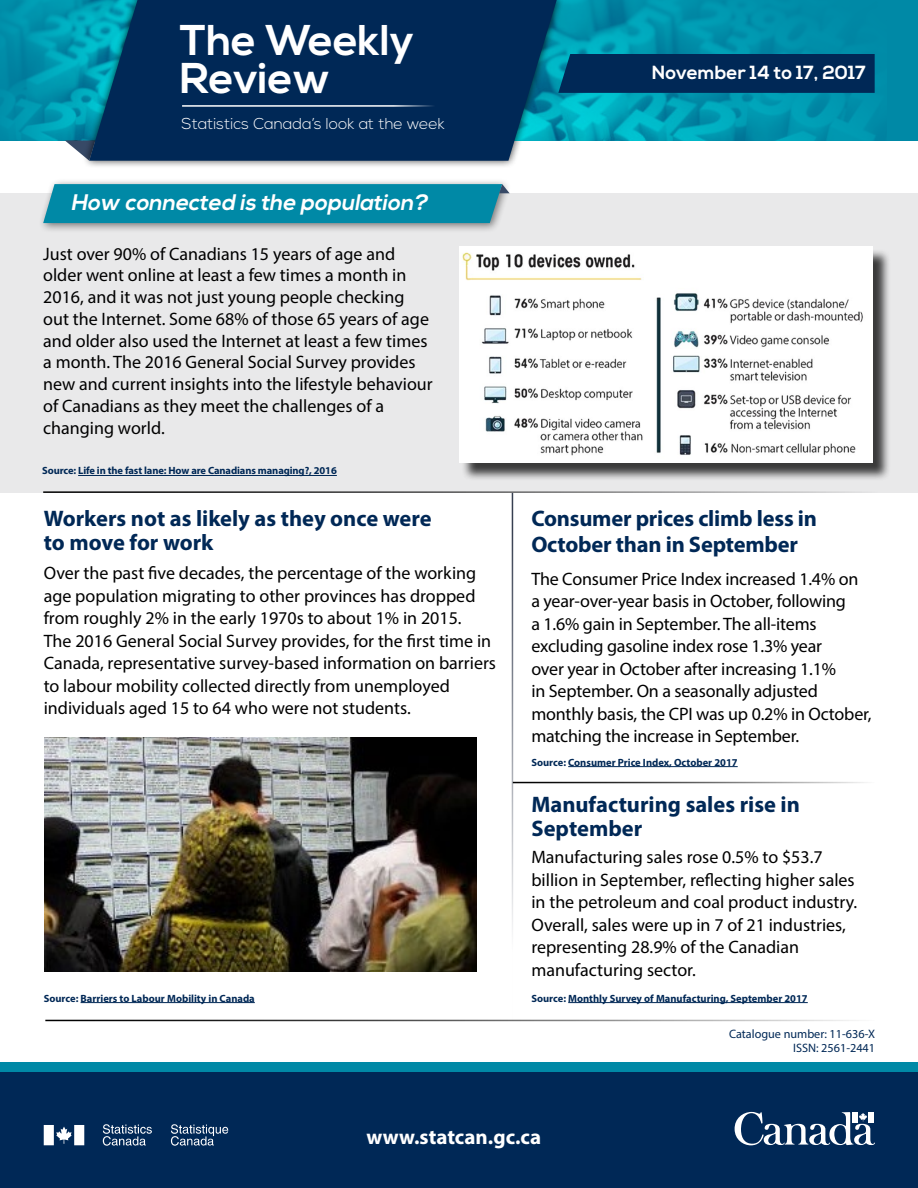
<style>
.page{position:relative;width:918px;height:1188px;background:#fff}
.page>*{position:absolute;margin:0;border:0;box-sizing:border-box;transform-origin:0 0}
.t1{font:700 42.9px/37.5px "Nexa";color:#fff}
.t2{font:700 22.5px/24px "Myriad Pro";letter-spacing:-.005em;color:#002856}
.t3{font:italic 700 22.5px "Nexa";color:#fff}
.t4{font:700 21px "Myriad Pro";color:#fff}
.t5{font:700 19.05px "Nexa";color:#fff}
.t6{font:18px/22.5px "Myriad Pro";color:#000}
.t7{font:300 15.75px "Nexa";color:#fff}
.t8{font:12.15px/13.6px "Myriad Pro";color:#002856;text-align:right}
.t9{font:700 10.5px "Myriad Pro";color:#002856}
</style>
<div class="page">
<div style="left:0;top:193px;width:918px;height:300px;background:#e9e9ea"></div>
<div style="left:0;top:1062px;width:918px;height:10px;background:#0089a6"></div>
<div style="left:0;top:1072px;width:918px;height:116px;background:#002856"></div>
<div style="left:0;top:0;width:918px;height:140px;background:#0089a6"></div>
<svg style="left:65px;top:140px;width:17px;height:15px"></svg>
<img style="left:564px;top:0;width:310px;height:140px">
<img style="left:4px;top:0;width:78px;height:140px">
<div style="left:82px;top:0;width:482px;height:169px;background:#000;opacity:.75"></div>
<svg style="left:89px;top:0;width:468px;height:161px;background:#023560"></svg>
<hr style="left:182px;top:105px;width:264px;height:2px;background:#fff">
<div style="left:558px;top:54px;width:317px;height:39px;background:#002856"></div>
<svg style="left:734px;top:1112px;width:141px;height:33px"></svg>
<svg style="left:44px;top:1125px;width:40px;height:20px"></svg>
<svg style="left:171px;top:1124px;width:57px;height:22px"></svg>
<svg style="left:103px;top:1124px;width:49px;height:22px"></svg>
<hr style="left:45px;top:1020px;width:830px;height:1px;background:#000">
<hr style="left:512px;top:493px;width:1px;height:528px;background:#373f51">
<hr style="left:78px;top:475px;width:259px;height:1px;background:#002856">
<hr style="left:81px;top:1002px;width:174px;height:1px;background:#002856">
<hr style="left:43px;top:491px;width:835px;height:2px;background:#000">
<div style="left:38px;top:178px;width:474px;height:56px;background:#000;opacity:.5"></div>
<hr style="left:513px;top:782px;width:362px;height:1px;background:#000">
<svg style="left:43px;top:184px;width:467px;height:39px;background:#098ca8"></svg>
<hr style="left:568px;top:766px;width:170px;height:1px;background:#002856">
<hr style="left:568px;top:1002px;width:240px;height:1px;background:#002856">
<div style="left:461px;top:249px;width:430px;height:232px;background:#000;opacity:.75"></div>
<img style="left:459px;top:246px;width:413px;height:216px">
<img style="left:44px;top:737px;width:432px;height:234px">
<h1 class="t1" style="left:180px;top:23px;width:236px">The Weekly<br>Review</h1>
<p class="t7" style="left:182px;top:114px;width:265px">Statistics Canada’s look at the week</p>
<p class="t3" style="left:71px;top:189px;width:363px">How connected is the population?</p>
<p class="t6" style="left:43px;top:243px;width:391px;line-height:21.8px">Just over 90% of Canadians 15 years of age and older went online at least a few times a month in 2016, and it was not just young people checking out the Internet. Some 68% of those 65 years of age and older also used the Internet at least a few times a month. The 2016 General Social Survey provides new and current insights into the lifestyle behaviour of Canadians as they meet the challenges of a changing world.</p>
<p class="t9" style="left:42px;top:464px;width:296px">Source: Life in the fast lane: How are Canadians managing?, 2016</p>
<p class="t2" style="left:44px;top:506px;width:389px">Workers not as likely as they once were to move for work</p>
<p class="t6" style="left:44px;top:562px;width:454px">Over the past five decades, the percentage of the working age population migrating to other provinces has dropped from roughly 2% in the early 1970s to about 1% in 2015.<br>The 2016 General Social Survey provides, for the first time in Canada, representative survey-based information on barriers to labour mobility collected directly from unemployed individuals aged 15 to 64 who were not students.</p>
<p class="t9" style="left:44px;top:991px;width:213px">Source: Barriers to Labour Mobility in Canada</p>
<p class="t5" style="left:652px;top:61px;width:216px">November 14 to 17, 2017</p>
<p class="t2" style="left:531px;top:505px;width:287px;line-height:25.5px">Consumer prices climb less in<br>October than in September</p>
<p class="t6" style="left:531px;top:567px;width:342px">The Consumer Price Index increased 1.4% on<br>a year-over-year basis in October, following<br>a 1.6% gain in September. The all-items excluding gasoline index rose 1.3% year<br>over year in October after increasing 1.1%<br>in September. On a seasonally adjusted monthly basis, the CPI was up 0.2% in October, matching the increase in September.</p>
<p class="t9" style="left:531px;top:755px;width:208px">Source: Consumer Price Index, October 2017</p>
<p class="t2" style="left:531px;top:792px;width:270px">Manufacturing sales rise in<br>September</p>
<p class="t6" style="left:531px;top:846px;width:327px">Manufacturing sales rose 0.5% to $53.7 billion in September, reflecting higher sales in the petroleum and coal product industry.<br>Overall, sales were up in 7 of 21 industries, representing 28.9% of the Canadian manufacturing sector.</p>
<p class="t9" style="left:531px;top:991px;width:278px">Source: Monthly Survey of Manufacturing, September 2017</p>
<p class="t8" style="left:729px;top:1027px;width:148px">Catalogue number: 11-636-X<br>ISSN: 2561-2441</p>
<p class="t4" style="left:367px;top:1123px;width:176px">www.statcan.gc.ca</p>
</div>
